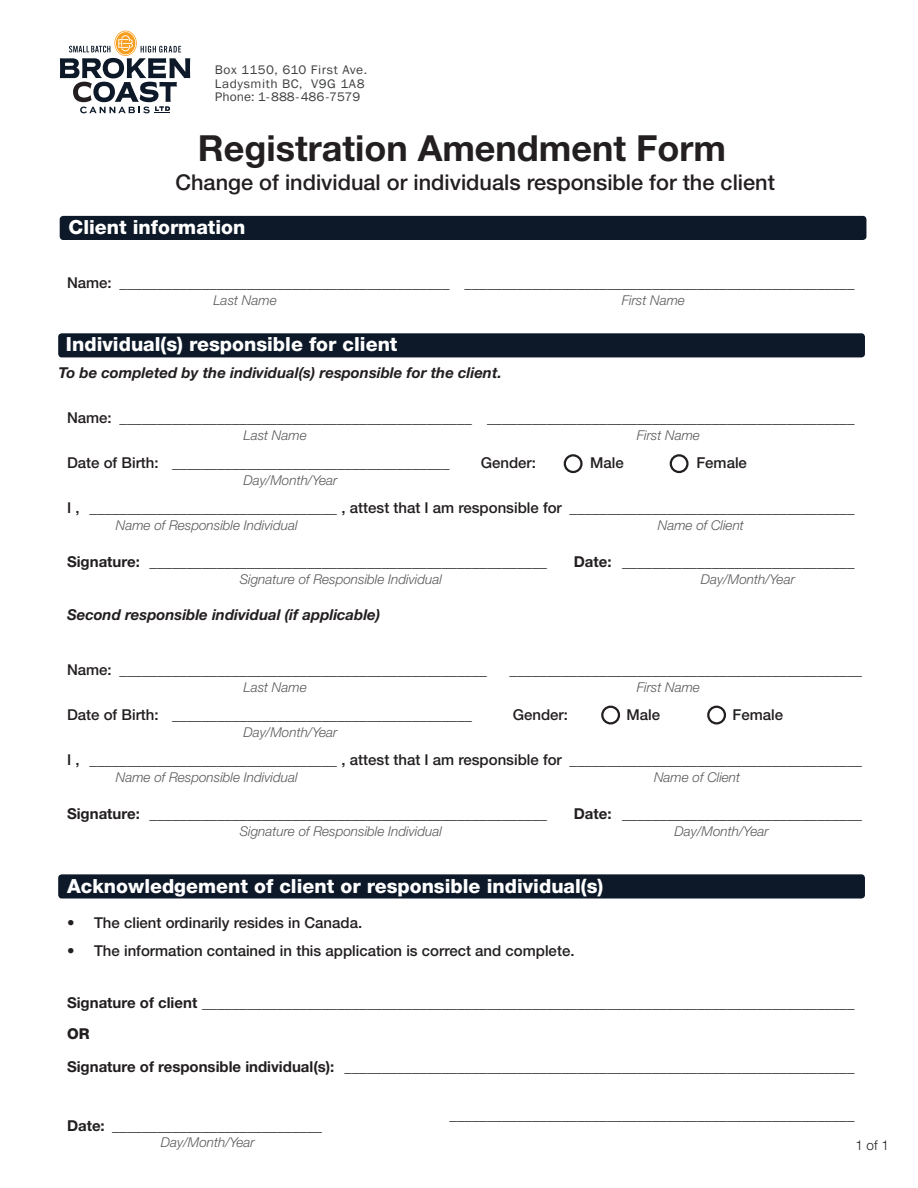
<style>
.page{position:relative;width:918px;height:1188px;background:#fff}
.page>*{position:absolute;margin:0;border:0;box-sizing:border-box;transform-origin:0 0}
.t1{font:700 36px "Helvetica Neue LT Std";color:#231f20}
.t2{font:500 21.75px "Helvetica Neue LT Std";color:#231f20}
.t3{font:800 19.5px "Helvetica Neue LT Std";color:#fff}
.t4{font:500 15px "Helvetica Neue LT Std";color:#231f20}
.t5{font:700 15px "Helvetica Neue LT Std";color:#231f20}
.t6{font:italic 700 15px "Helvetica Neue LT Std";color:#231f20}
.t7{font:800 15px "Helvetica Neue LT Std";color:#231f20}
.t8{font:italic 300 13.5px "Helvetica Neue LT Std";color:#57585a}
.t9{font:300 13.5px "Helvetica Neue LT Std";color:#231f20}
.t10{font:12.75px/13.5px "Franklin Gothic";letter-spacing:.04em;color:#404143;scale:1.06 1}
.t11{font:12.75px "Franklin Gothic";color:#404143;scale:1.06 1}
</style>
<div class="page">
<div style="left:60px;top:216px;width:806px;height:24px;background:#0d1928;border-radius:4px"></div>
<div style="left:564px;top:454px;width:19px;height:19px;border:2px solid #231f20;border-radius:50%"></div>
<div style="left:670px;top:454px;width:19px;height:19px;border:2px solid #231f20;border-radius:50%"></div>
<div style="left:601px;top:706px;width:19px;height:18px;border:2px solid #231f20;border-radius:50%"></div>
<div style="left:707px;top:706px;width:19px;height:18px;border:2px solid #231f20;border-radius:50%"></div>
<svg style="left:60px;top:31px;width:130px;height:82px"></svg>
<div style="left:58px;top:333px;width:807px;height:24px;background:#0d1928;border-radius:4px"></div>
<div style="left:58px;top:874px;width:807px;height:24px;background:#0d1928;border-radius:4px"></div>
<p class="t10" style="left:215px;top:64px;width:145px">Box 1150, 610 First Ave.<br>Ladysmith BC, V9G 1A8</p>
<p class="t11" style="left:215px;top:89px;width:139px">Phone: 1-888-486-7579</p>
<p class="t1" style="left:198px;top:126px;width:530px">Registration Amendment Form</p>
<p class="t2" style="left:175px;top:169px;width:601px">Change of individual or individuals responsible for the client</p>
<p class="t3" style="left:69px;top:215px;width:178px">Client information</p>
<p class="t4" style="left:67px;top:274px;width:789px">Name: ____________________________________________ ____________________________________________________</p>
<p class="t8" style="left:213px;top:292px;width:65px">Last Name</p>
<p class="t8" style="left:622px;top:292px;width:65px">First Name</p>
<p class="t3" style="left:66px;top:332px;width:333px">Individual(s) responsible for client</p>
<p class="t6" style="left:58px;top:364px;width:445px">To be completed by the individual(s) responsible for the client.</p>
<p class="t4" style="left:67px;top:409px;width:789px">Name: _______________________________________________ _________________________________________________</p>
<p class="t8" style="left:243px;top:427px;width:65px">Last Name</p>
<p class="t8" style="left:637px;top:427px;width:65px">First Name</p>
<p class="t4" style="left:67px;top:454px;width:384px">Date of Birth: _____________________________________</p>
<p class="t4" style="left:481px;top:454px;width:57px">Gender:</p>
<p class="t4" style="left:590px;top:454px;width:35px">Male</p>
<p class="t4" style="left:696px;top:454px;width:52px">Female</p>
<p class="t8" style="left:243px;top:472px;width:96px">Day/Month/Year</p>
<p class="t4" style="left:67px;top:499px;width:789px">I , _________________________________ , attest that I am responsible for ______________________________________</p>
<p class="t8" style="left:116px;top:517px;width:183px">Name of Responsible Individual</p>
<p class="t8" style="left:658px;top:517px;width:88px">Name of Client</p>
<p class="t5" style="left:67px;top:552px;width:481px">Signature: _____________________________________________________</p>
<p class="t5" style="left:574px;top:552px;width:282px">Date: _______________________________</p>
<p class="t8" style="left:240px;top:571px;width:204px">Signature of Responsible Individual</p>
<p class="t8" style="left:701px;top:571px;width:96px">Day/Month/Year</p>
<p class="t6" style="left:67px;top:605px;width:315px">Second responsible individual (if applicable)</p>
<p class="t4" style="left:67px;top:661px;width:421px">Name: _________________________________________________</p>
<p class="t4" style="left:510px;top:661px;width:354px">_______________________________________________</p>
<p class="t8" style="left:243px;top:679px;width:65px">Last Name</p>
<p class="t8" style="left:637px;top:679px;width:65px">First Name</p>
<p class="t4" style="left:67px;top:706px;width:407px">Date of Birth: ________________________________________</p>
<p class="t4" style="left:513px;top:706px;width:57px">Gender:</p>
<p class="t4" style="left:626px;top:706px;width:35px">Male</p>
<p class="t4" style="left:733px;top:706px;width:52px">Female</p>
<p class="t8" style="left:243px;top:724px;width:96px">Day/Month/Year</p>
<p class="t4" style="left:67px;top:751px;width:796px">I , _________________________________ , attest that I am responsible for _______________________________________</p>
<p class="t8" style="left:116px;top:769px;width:183px">Name of Responsible Individual</p>
<p class="t8" style="left:654px;top:769px;width:88px">Name of Client</p>
<p class="t5" style="left:67px;top:804px;width:481px">Signature: _____________________________________________________</p>
<p class="t5" style="left:574px;top:804px;width:290px">Date: ________________________________</p>
<p class="t8" style="left:240px;top:823px;width:204px">Signature of Responsible Individual</p>
<p class="t8" style="left:675px;top:823px;width:96px">Day/Month/Year</p>
<p class="t3" style="left:67px;top:874px;width:538px">Acknowledgement of client or responsible individual(s)</p>
<p class="t4" style="left:67px;top:914px;width:297px">• The client ordinarily resides in Canada.</p>
<p class="t4" style="left:67px;top:942px;width:509px">• The information contained in this application is correct and complete.</p>
<p class="t5" style="left:67px;top:993px;width:789px">Signature of client _______________________________________________________________________________________</p>
<p class="t7" style="left:67px;top:1025px;width:24px">OR</p>
<p class="t5" style="left:67px;top:1058px;width:789px">Signature of responsible individual(s): ____________________________________________________________________</p>
<p class="t5" style="left:67px;top:1116px;width:256px">Date: ____________________________</p>
<p class="t8" style="left:161px;top:1134px;width:96px">Day/Month/Year</p>
<p class="t5" style="left:450px;top:1106px;width:406px">______________________________________________________</p>
<p class="t9" style="left:855px;top:1137px;width:35px">1 of 1</p>
</div>
